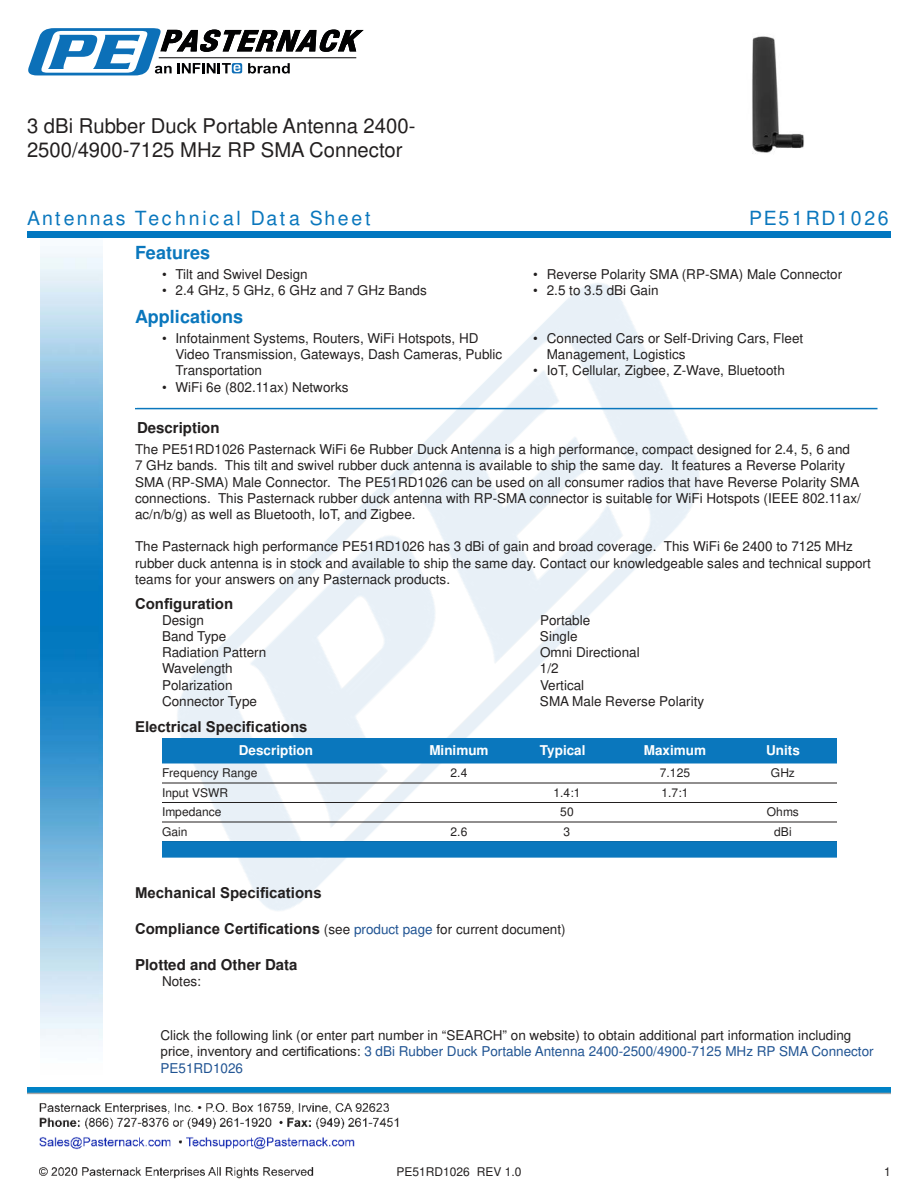
<style>
.page{position:relative;width:918px;height:1188px;background:#fff}
.page>*{position:absolute;margin:0;border:0;box-sizing:border-box;transform-origin:0 0}
.t1{font:20.25px/24.3px "Arial";color:#221f1f}
.t2{font:900 19.5px "Arial";letter-spacing:.14em;color:#0a77bd}
.t3{font:700 18px "Arial";color:#0a77bd}
.t4{font:700 15px "Arial";color:#221f1f}
.t5{font:13.5px/16.2px "Arial";color:#221f1f}
.t6{font:700 13.5px "Arial";color:#fff}
.t7{font:12px "Arial";color:#221f1f}
.t8{font:700 7.5px "Arial";color:#fff}
.s1{font-weight:400;font-size:13.5px}
.s2{font-weight:400;font-size:13.5px;color:#1f5392}
.s3{color:#1f5392}
</style>
<div class="page">
<img style="left:102px;top:246px;width:719px;height:724px">
<img style="left:40px;top:237px;width:62px;height:804px">
<img style="left:39px;top:1103px;width:360px;height:76px">
<img style="left:27px;top:1088px;width:864px;height:7px">
<div style="left:27px;top:231px;width:864px;height:6px;background:#0177c0"></div>
<svg style="left:28px;top:28px;width:336px;height:47px"></svg>
<hr style="left:135px;top:408px;width:743px;height:1px;background:#0a77bd">
<div style="left:162px;top:738px;width:675px;height:26px;background:#0a77bd"></div>
<hr style="left:162px;top:783px;width:675px;height:1px;background:#221f1f">
<hr style="left:162px;top:802px;width:675px;height:1px;background:#221f1f">
<hr style="left:162px;top:822px;width:675px;height:1px;background:#221f1f">
<div style="left:162px;top:841px;width:675px;height:17px;background:#0a77bd"></div>
<img style="left:752px;top:36px;width:52px;height:118px">
<h1 class="t1" style="left:27px;top:115px;width:390px">3 dBi Rubber Duck Portable Antenna 2400-<br>2500/4900-7125 MHz RP SMA Connector</h1>
<h2 class="t2" style="left:27px;top:207px;width:345px">Antennas Technical Data Sheet</h2>
<h2 class="t2" style="left:749px;top:207px;width:141px">PE51RD1026</h2>
<h3 class="t3" style="left:135px;top:246px;width:77px">Features</h3>
<p class="t5" style="left:162px;top:267px;width:147px">• Tilt and Swivel Design</p>
<p class="t5" style="left:162px;top:283px;width:266px">• 2.4 GHz, 5 GHz, 6 GHz and 7 GHz Bands</p>
<h3 class="t3" style="left:135px;top:310px;width:110px">Applications</h3>
<p class="t5" style="left:176px;top:331px;width:328px;text-indent:-14px">• Infotainment Systems, Routers, WiFi Hotspots, HD<br>Video Transmission, Gateways, Dash Cameras, Public<br>Transportation</p>
<p class="t5" style="left:162px;top:380px;width:188px">• WiFi 6e (802.11ax) Networks</p>
<p class="t8" style="left:135px;top:402px;width:4px">.</p>
<p class="t5" style="left:533px;top:267px;width:311px">• Reverse Polarity SMA (RP-SMA) Male Connector</p>
<p class="t5" style="left:533px;top:283px;width:127px">• 2.5 to 3.5 dBi Gain</p>
<p class="t5" style="left:547px;top:331px;width:258px;text-indent:-14px">• Connected Cars or Self-Driving Cars, Fleet<br>Management, Logistics</p>
<p class="t5" style="left:533px;top:364px;width:253px">• IoT, Cellular, Zigbee, Z-Wave, Bluetooth</p>
<p class="t4" style="left:137px;top:421px;width:84px">Description</p>
<p class="t5" style="left:135px;top:443px;width:727px">The PE51RD1026 Pasternack WiFi 6e Rubber Duck Antenna is a high performance, compact designed for 2.4, 5, 6 and 7 GHz bands. This tilt and swivel rubber duck antenna is available to ship the same day. It features a Reverse Polarity SMA (RP-SMA) Male Connector. The PE51RD1026 can be used on all consumer radios that have Reverse Polarity SMA connections. This Pasternack rubber duck antenna with RP-SMA connector is suitable for WiFi Hotspots (IEEE 802.11ax/ ac/n/b/g) as well as Bluetooth, IoT, and Zigbee.</p>
<p class="t5" style="left:135px;top:540px;width:737px">The Pasternack high performance PE51RD1026 has 3 dBi of gain and broad coverage. This WiFi 6e 2400 to 7125 MHz rubber duck antenna is in stock and available to ship the same day. Contact our knowledgeable sales and technical support teams for your answers on any Pasternack products.</p>
<p class="t4" style="left:135px;top:593px;width:100px">Con昀椀guration</p>
<p class="t5" style="left:162px;top:613px;width:44px">Design</p>
<p class="t5" style="left:540px;top:613px;width:52px">Portable</p>
<p class="t5" style="left:162px;top:629px;width:66px">Band Type</p>
<p class="t5" style="left:540px;top:629px;width:39px">Single</p>
<p class="t5" style="left:162px;top:646px;width:106px">Radiation Pattern</p>
<p class="t5" style="left:540px;top:646px;width:101px">Omni Directional</p>
<p class="t5" style="left:162px;top:662px;width:72px">Wavelength</p>
<p class="t5" style="left:540px;top:662px;width:20px">1/2</p>
<p class="t5" style="left:162px;top:678px;width:72px">Polarization</p>
<p class="t5" style="left:540px;top:678px;width:46px">Vertical</p>
<p class="t5" style="left:162px;top:694px;width:97px">Connector Type</p>
<p class="t5" style="left:540px;top:694px;width:166px">SMA Male Reverse Polarity</p>
<p class="t4" style="left:135px;top:716px;width:174px">Electrical Speci昀椀cations</p>
<p class="t6" style="left:239px;top:745px;width:76px">Description</p>
<p class="t6" style="left:429px;top:745px;width:61px">Minimum</p>
<p class="t6" style="left:540px;top:745px;width:47px">Typical</p>
<p class="t6" style="left:644px;top:745px;width:64px">Maximum</p>
<p class="t6" style="left:766px;top:745px;width:35px">Units</p>
<p class="t7" style="left:162px;top:768px;width:97px">Frequency Range</p>
<p class="t7" style="left:451px;top:768px;width:18px">2.4</p>
<p class="t7" style="left:660px;top:768px;width:32px">7.125</p>
<p class="t7" style="left:771px;top:768px;width:25px">GHz</p>
<p class="t7" style="left:162px;top:788px;width:68px">Input VSWR</p>
<p class="t7" style="left:554px;top:788px;width:28px">1.4:1</p>
<p class="t7" style="left:662px;top:788px;width:28px">1.7:1</p>
<p class="t7" style="left:162px;top:807px;width:61px">Impedance</p>
<p class="t7" style="left:560px;top:807px;width:15px">50</p>
<p class="t7" style="left:767px;top:807px;width:34px">Ohms</p>
<p class="t7" style="left:162px;top:827px;width:27px">Gain</p>
<p class="t7" style="left:451px;top:827px;width:18px">2.6</p>
<p class="t7" style="left:564px;top:827px;width:8px">3</p>
<p class="t7" style="left:774px;top:827px;width:19px">dBi</p>
<p class="t4" style="left:135px;top:882px;width:188px">Mechanical Speci昀椀cations</p>
<p class="t4" style="left:135px;top:918px;width:432px">Compliance Certi昀椀cations <span class="s1">(see</span> <span class="s2">product page</span> <span class="s1">for current document)</span></p>
<p class="t4" style="left:135px;top:959px;width:164px">Plotted and Other Data</p>
<p class="t5" style="left:162px;top:974px;width:41px">Notes:</p>
<p class="t5" style="left:160px;top:1029px;width:715px">Click the following link (or enter part number in “SEARCH” on website) to obtain additional part information including price, inventory and certi昀椀cations: <span class="s3">3 dBi Rubber Duck Portable Antenna 2400-2500/4900-7125 MHz RP SMA Connector<br>PE51RD1026</span></p>
<p class="t7" style="left:397px;top:1167px;width:126px">PE51RD1026 REV 1.0</p>
<p class="t7" style="left:884px;top:1167px;width:8px">1</p>
</div>
